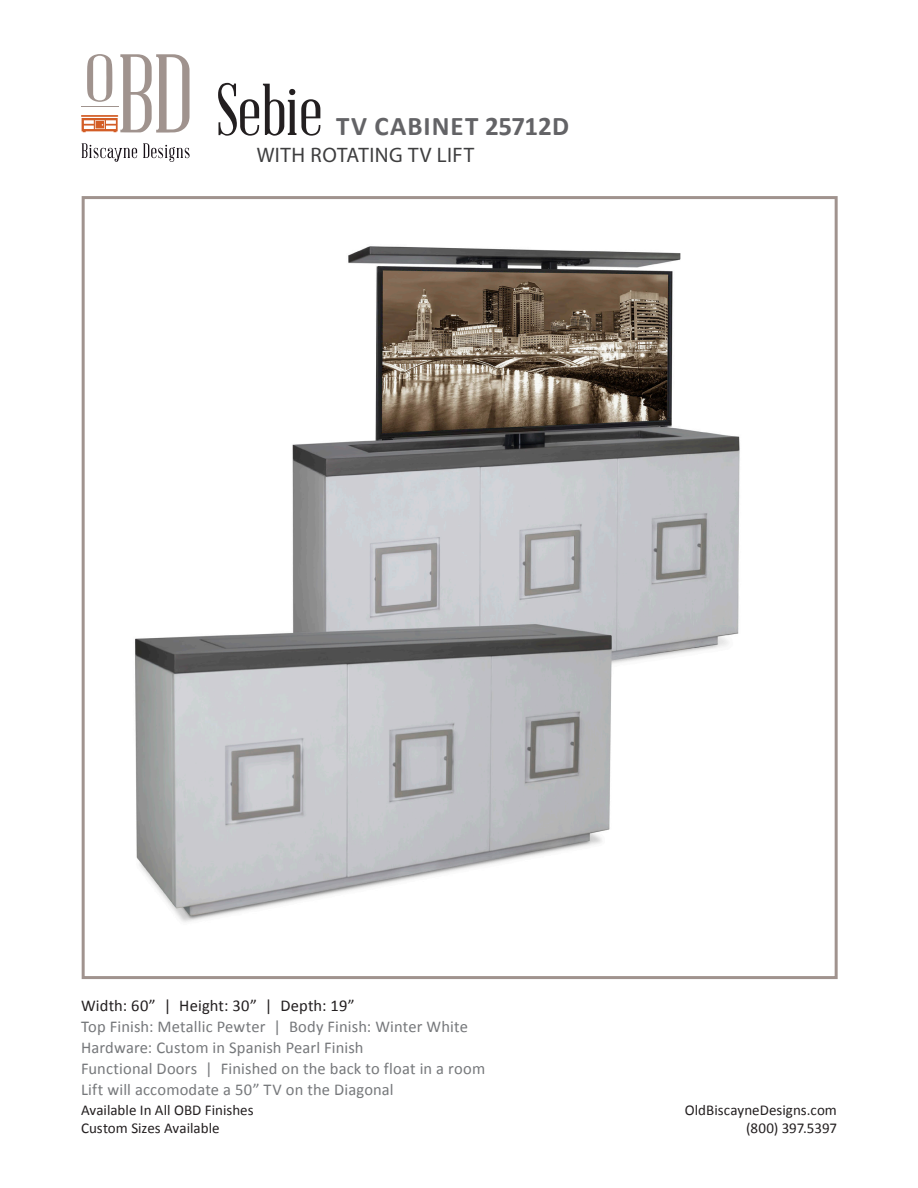
<style>
.page{position:relative;width:918px;height:1188px;background:#fff}
.page>*{position:absolute;margin:0;border:0;box-sizing:border-box;transform-origin:0 0}
.t1{font:72px "Abraham Lincoln";color:#231f20}
.t2{font:700 27px "Calibri";letter-spacing:.035em;color:#636366}
.t3{font:21px "Myriad Pro";letter-spacing:.025em;color:#3e3e3f}
.t4{font:16.5px "Calibri";letter-spacing:.01em;color:#76787b}
.t5{font:16.5px "Calibri";letter-spacing:.01em;color:#231f20}
.t6{font:15px "Calibri";color:#231f20}
</style>
<div class="page">
<svg style="left:82px;top:143px;width:55px;height:19px"></svg>
<svg style="left:143px;top:143px;width:47px;height:19px"></svg>
<svg style="left:81px;top:54px;width:109px;height:79px"></svg>
<img style="left:135px;top:246px;width:605px;height:676px">
<div style="left:82px;top:196px;width:756px;height:783px;border:3px solid #a0938e"></div>
<p class="t1" style="left:216px;top:72px;width:108px">Sebie</p>
<p class="t2" style="left:336px;top:109px;width:235px">TV CABINET 25712D</p>
<p class="t3" style="left:257px;top:142px;width:219px">WITH ROTATING TV LIFT</p>
<p class="t5" style="left:81px;top:996px;width:275px">Width: 60” | Height: 30” | Depth: 19”</p>
<p class="t4" style="left:81px;top:1017px;width:388px">Top Finish: Metallic Pewter | Body Finish: Winter White</p>
<p class="t4" style="left:81px;top:1038px;width:284px">Hardware: Custom in Spanish Pearl Finish</p>
<p class="t4" style="left:81px;top:1059px;width:406px">Functional Doors | Finished on the back to float in a room</p>
<p class="t4" style="left:81px;top:1080px;width:314px">Lift will accomodate a 50” TV on the Diagonal</p>
<p class="t6" style="left:81px;top:1101px;width:174px">Available In All OBD Finishes</p>
<p class="t6" style="left:685px;top:1101px;width:154px">OldBiscayneDesigns.com</p>
<p class="t6" style="left:81px;top:1119px;width:140px">Custom Sizes Available</p>
<p class="t6" style="left:746px;top:1119px;width:92px">(800) 397.5397</p>
</div>
